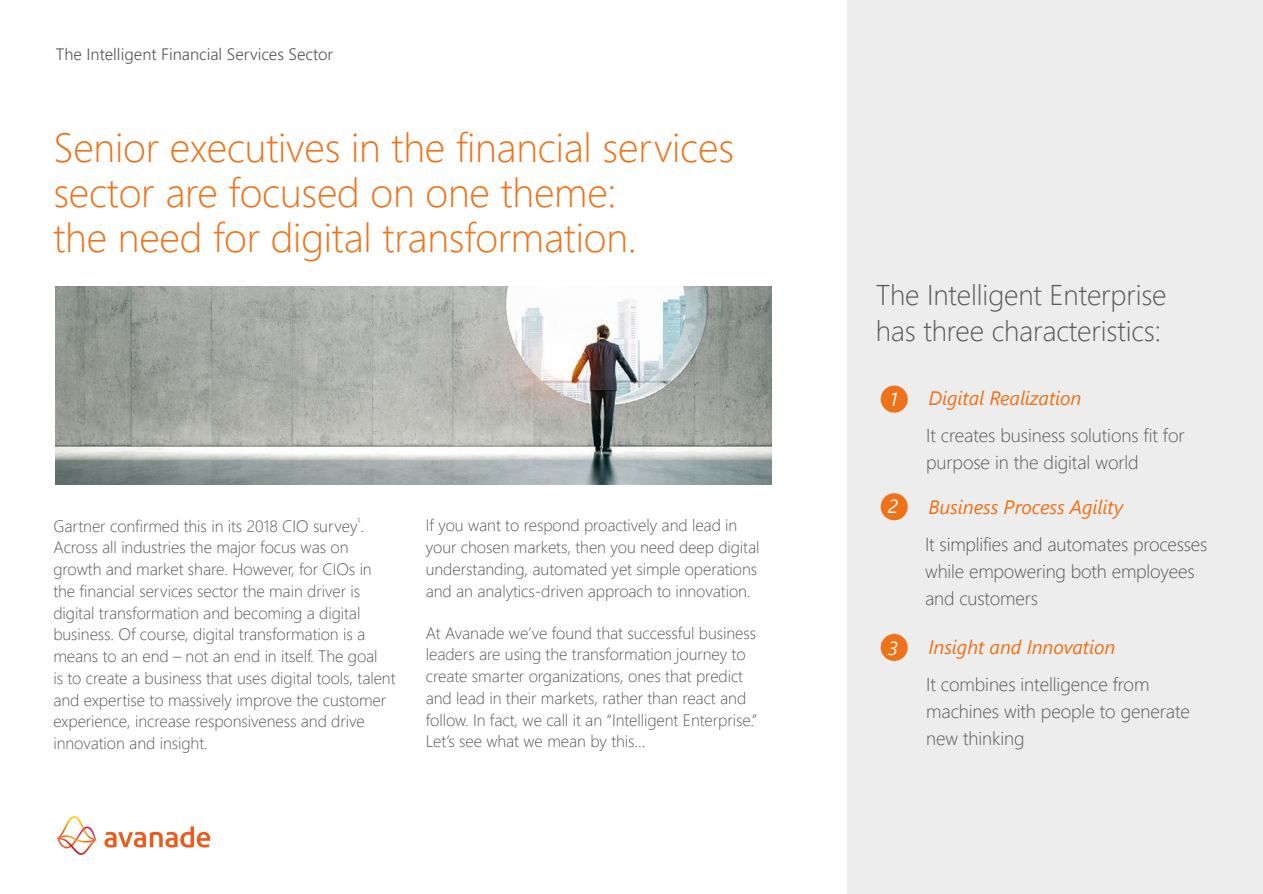
<style>
.page{position:relative;width:1263px;height:894px;background:#fff}
.page>*{position:absolute;margin:0;border:0;box-sizing:border-box;transform-origin:0 0}
.t1{font:300 40.5px/45px "Segoe UI";letter-spacing:-.005em;color:#ee7219}
.t2{font:300 28.5px/36px "Segoe UI";letter-spacing:-.005em;color:#575756}
.t3{font:italic 19.5px "Segoe UI";letter-spacing:-.005em;color:#ee7219}
.t4{font:italic 18.9px "Segoe UI";color:#fff}
.t5{font:300 18.75px/27px "Segoe UI";letter-spacing:-.005em;color:#575756}
.t6{font:300 16.5px/21.8px "Segoe UI";letter-spacing:-.005em;color:#575756}
.t7{font:300 16.5px "Segoe UI";color:#575756}
</style>
<div class="page">
<div style="left:847px;top:1px;width:416px;height:892px;background:#ededed"></div>
<div style="left:880px;top:385px;width:27px;height:27px;background:#ee7219;border-radius:50%"></div>
<div style="left:880px;top:493px;width:27px;height:27px;background:#ee7219;border-radius:50%"></div>
<div style="left:880px;top:633px;width:27px;height:27px;background:#ee7219;border-radius:50%"></div>
<svg style="left:104px;top:826px;width:106px;height:21px"></svg>
<svg style="left:57px;top:816px;width:39px;height:38px"></svg>
<img style="left:55px;top:286px;width:716px;height:198px">
<p class="t7" style="left:56px;top:42px;width:279px">The Intelligent Financial Services Sector</p>
<h1 class="t1" style="left:53px;top:123px;width:682px">Senior executives in the financial services sector are focused on one theme:<br>the need for digital transformation.</h1>
<p class="t6" style="left:53px;top:514px;width:344px">Gartner confirmed this in its 2018 CIO survey<sup>¹</sup>.<br>Across all industries the major focus was on growth and market share. However, for CIOs in the financial services sector the main driver is digital transformation and becoming a digital business. Of course, digital transformation is a means to an end – not an end in itself. The goal<br>is to create a business that uses digital tools, talent and expertise to massively improve the customer experience, increase responsiveness and drive innovation and insight.</p>
<p class="t6" style="left:426px;top:514px;width:335px">If you want to respond proactively and lead in your chosen markets, then you need deep digital understanding, automated yet simple operations and an analytics-driven approach to innovation.</p>
<p class="t6" style="left:426px;top:621px;width:333px">At Avanade we’ve found that successful business leaders are using the transformation journey to create smarter organizations, ones that predict and lead in their markets, rather than react and follow. In fact, we call it an “Intelligent Enterprise.” Let’s see what we mean by this…</p>
<h2 class="t2" style="left:875px;top:276px;width:292px">The Intelligent Enterprise has three characteristics:</h2>
<p class="t4" style="left:888px;top:386px;width:12px">1</p>
<p class="t4" style="left:888px;top:493px;width:12px">2</p>
<p class="t4" style="left:888px;top:635px;width:12px">3</p>
<p class="t3" style="left:928px;top:384px;width:155px">Digital Realization</p>
<p class="t5" style="left:926px;top:421px;width:260px">It creates business solutions fit for purpose in the digital world</p>
<p class="t3" style="left:928px;top:493px;width:196px">Business Process Agility</p>
<p class="t5" style="left:925px;top:529px;width:284px">It simplifies and automates processes while empowering both employees and customers</p>
<p class="t3" style="left:928px;top:633px;width:188px">Insight and Innovation</p>
<p class="t5" style="left:926px;top:670px;width:265px">It combines intelligence from machines with people to generate new thinking</p>
</div>
